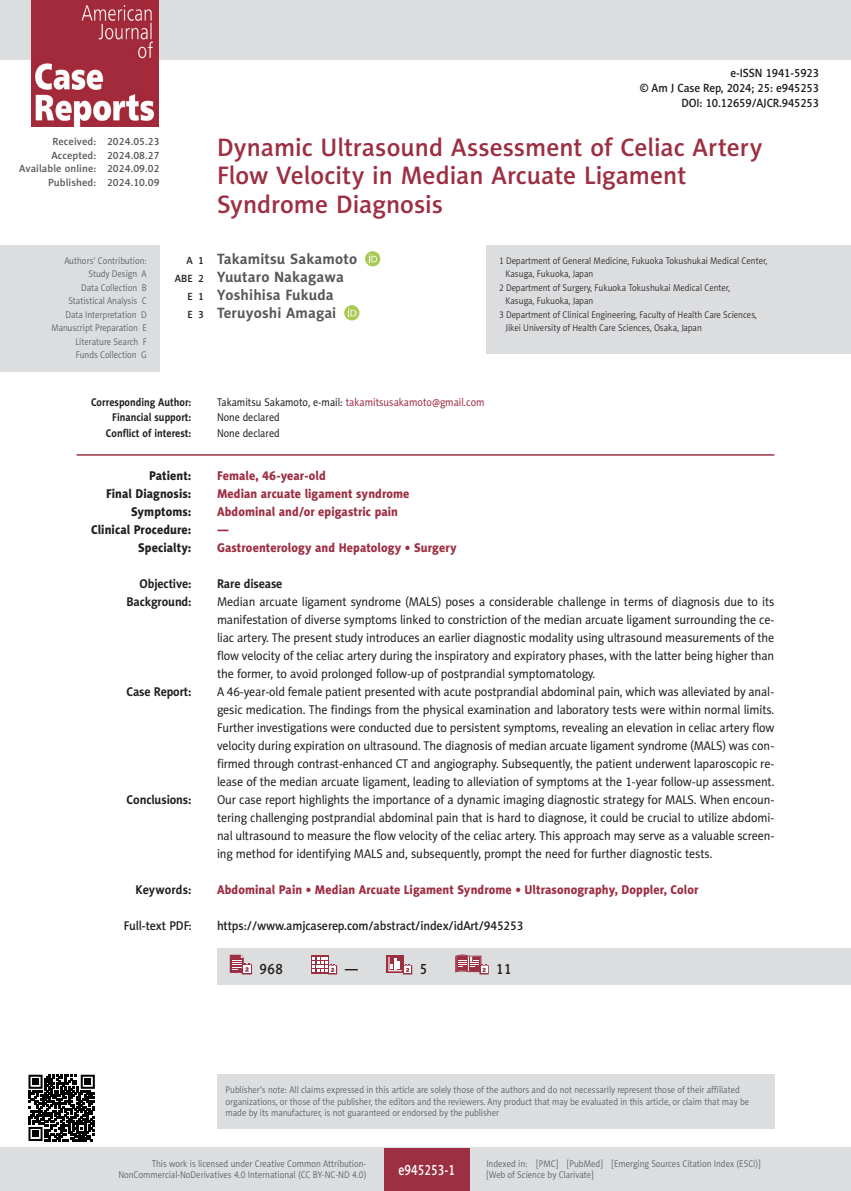
<style>
.page{position:relative;width:851px;height:1191px;background:#fff}
.page>*{position:absolute;margin:0;border:0;box-sizing:border-box;transform-origin:0 0}
.AJCR_Tytul{font:25.5px/28.5px "Naomi Sans EFN Medium";color:#9d2f42}
.AJCR_Autorzy{font:700 15px "Naomi Sans EFN";letter-spacing:.01em;color:#57585a}
.t1{font:15px "Naomi Sans EFN Medium";color:#fff;scale:.8 1}
.AJCR_dane{font:15px "Naomi Sans EFN Medium";color:#231f20;scale:.9 1}
.AJCR_Summary_body{font:12.75px/18px "Naomi Sans EFN";letter-spacing:-.01em;color:#231f20;text-align:justify;scale:.95 1}
.AJCR_keywords{font:12.75px "Naomi Sans EFN Heavy";letter-spacing:.005em;color:#9d2f42;scale:.95 1}
.AJCR_full_text_pdf{font:12.75px "Naomi Sans EFN Medium";letter-spacing:-.01em;color:#231f20;scale:.95 1}
.AJCR_keywords-2{font:12.75px "Naomi Sans EFN Heavy";letter-spacing:.005em;color:#231f20;scale:.95 1}
.AJCR_Summary_body-2{font:700 12.75px "Naomi Sans EFN";letter-spacing:-.01em;color:#231f20;scale:.95 1}
.AJCR_keywords-3{font:700 12.75px "Naomi Sans EFN";letter-spacing:.005em;color:#231f20;scale:.95 1}
.AJCR_full_text_pdf-2{font:12px "Naomi Sans EFN Medium";letter-spacing:-.01em;color:#231f20;scale:.95 1}
.AJCR_Adres{font:700 11.25px "Naomi Sans EFN";color:#231f20;scale:.9 1}
.AJCR_Adres-2{font:11.25px "Naomi Sans EFN";color:#9d2f42;scale:.9 1}
.AJCR_Adres-3{font:11.25px "Naomi Sans EFN";color:#231f20;scale:.9 1}
.t2{font:10.5px "Naomi Sans EFN Medium";letter-spacing:.01em;color:#57585a}
.AJCR_pagina_indeksy{font:9.75px/11.2px "Naomi Sans EFN Light";color:#57585a;scale:.9 1}
.AJCR_Afiliacja{font:9.75px/13.5px "Naomi Sans EFN Light";color:#231f20;scale:.9 1}
.s1{font-family:"Naomi Sans EFN Medium";font-weight:400;font-size:10.5px;color:#231f20}
.s2{color:#231f20}
</style>
<div class="page">
<div style="left:217px;top:948px;width:633px;height:36px;background:#dcdddf"></div>
<svg style="left:230px;top:954px;width:22px;height:20px"></svg>
<svg style="left:311px;top:955px;width:17px;height:18px"></svg>
<svg style="left:313px;top:956px;width:24px;height:18px"></svg>
<div style="left:386px;top:955px;width:18px;height:18px;background:#9d2f42"></div>
<svg style="left:388px;top:957px;width:24px;height:17px"></svg>
<svg style="left:455px;top:954px;width:33px;height:20px"></svg>
<hr style="left:77px;top:454px;width:697px;height:2px;background:#9d2f42">
<div style="left:365px;top:251px;width:15px;height:15px;background:#a9cb55;border-radius:50%"></div>
<svg style="left:369px;top:254px;width:8px;height:8px"></svg>
<div style="left:344px;top:305px;width:15px;height:15px;background:#a9cb55;border-radius:50%"></div>
<svg style="left:348px;top:308px;width:8px;height:8px"></svg>
<div style="left:0;top:246px;width:159px;height:126px;background:#dcdddf"></div>
<div style="left:486px;top:246px;width:364px;height:108px;background:#dcdddf"></div>
<svg style="left:28px;top:1074px;width:67px;height:67px"></svg>
<div style="left:217px;top:1074px;width:557px;height:54px;background:#dcdddf"></div>
<div style="left:0;top:0;width:850px;height:60px;background:#dcdddf"></div>
<img style="left:32px;top:0;width:127px;height:127px">
<div style="left:0;top:1148px;width:850px;height:43px;background:#dcdddf"></div>
<div style="left:384px;top:1147px;width:85px;height:43px;background:#9d2f42"></div>
<p class="t2" style="left:52px;top:136px;width:109px">Received: 2024.05.23</p>
<p class="t2" style="left:51px;top:149px;width:110px">Accepted: 2024.08.27</p>
<p class="t2" style="left:19px;top:163px;width:142px">Available online: 2024.09.02</p>
<p class="t2" style="left:48px;top:176px;width:113px">Published: 2024.10.09</p>
<p class="AJCR_pagina_indeksy" style="left:64px;top:255px;width:93px">Authors’ Contribution:</p>
<p class="AJCR_pagina_indeksy" style="left:88px;top:268px;width:66px">Study Design A</p>
<p class="AJCR_pagina_indeksy" style="left:81px;top:282px;width:74px">Data Collection B</p>
<p class="AJCR_pagina_indeksy" style="left:68px;top:295px;width:89px">Statistical Analysis C</p>
<p class="AJCR_pagina_indeksy" style="left:65px;top:309px;width:92px">Data Interpretation D</p>
<p class="AJCR_pagina_indeksy" style="left:51px;top:322px;width:107px">Manuscript Preparation E</p>
<p class="AJCR_pagina_indeksy" style="left:75px;top:336px;width:81px">Literature Search F</p>
<p class="AJCR_pagina_indeksy" style="left:76px;top:349px;width:80px">Funds Collection G</p>
<p class="AJCR_full_text_pdf-2" style="left:730px;top:66px;width:95px">e-ISSN 1941-5923</p>
<p class="AJCR_full_text_pdf-2" style="left:639px;top:81px;width:190px">© Am J Case Rep, 2024; 25: e945253</p>
<p class="AJCR_full_text_pdf-2" style="left:681px;top:96px;width:146px">DOI: 10.12659/AJCR.945253</p>
<p class="AJCR_Tytul" style="left:217px;top:133px;width:547px">Dynamic Ultrasound Assessment of Celiac Artery<br>Flow Velocity in Median Arcuate Ligament<br>Syndrome Diagnosis</p>
<p class="AJCR_Autorzy" style="left:186px;top:250px;width:172px"><span class="s1">A 1</span> Takamitsu Sakamoto</p>
<p class="AJCR_Autorzy" style="left:175px;top:268px;width:170px"><span class="s1">ABE 2</span> Yuutaro Nakagawa</p>
<p class="AJCR_Autorzy" style="left:187px;top:286px;width:148px"><span class="s1">E 1</span> Yoshihisa Fukuda</p>
<p class="AJCR_Autorzy" style="left:187px;top:304px;width:150px"><span class="s1">E 3</span> Teruyoshi Amagai</p>
<p class="AJCR_Afiliacja" style="left:505px;top:254px;width:292px;text-indent:-6px">1 Department of General Medicine, Fukuoka Tokushukai Medical Center,<br>Kasuga, Fukuoka, Japan</p>
<p class="AJCR_Afiliacja" style="left:505px;top:281px;width:251px;text-indent:-6px">2 Department of Surgery, Fukuoka Tokushukai Medical Center,<br>Kasuga, Fukuoka, Japan</p>
<p class="AJCR_Afiliacja" style="left:505px;top:308px;width:281px;text-indent:-6px">3 Department of Clinical Engineering, Faculty of Health Care Sciences,<br>Jikei University of Health Care Sciences, Osaka, Japan</p>
<p class="AJCR_Adres" style="left:91px;top:395px;width:113px">Corresponding Author:</p>
<p class="AJCR_Adres-2" style="left:217px;top:395px;width:299px"><span class="s2">Takamitsu Sakamoto, e-mail:</span> takamitsusakamoto@gmail.com</p>
<p class="AJCR_Adres" style="left:112px;top:411px;width:89px">Financial support:</p>
<p class="AJCR_Adres-3" style="left:217px;top:411px;width:71px">None declared</p>
<p class="AJCR_Adres" style="left:106px;top:427px;width:97px">Conflict of interest:</p>
<p class="AJCR_Adres-3" style="left:217px;top:427px;width:71px">None declared</p>
<p class="AJCR_keywords-2" style="left:149px;top:468px;width:46px">Patient:</p>
<p class="AJCR_keywords" style="left:217px;top:468px;width:116px">Female, 46-year-old</p>
<p class="AJCR_keywords-2" style="left:106px;top:486px;width:91px">Final Diagnosis:</p>
<p class="AJCR_keywords" style="left:217px;top:486px;width:204px">Median arcuate ligament syndrome</p>
<p class="AJCR_keywords-2" style="left:131px;top:504px;width:65px">Symptoms:</p>
<p class="AJCR_keywords" style="left:217px;top:504px;width:192px">Abdominal and/or epigastric pain</p>
<p class="AJCR_keywords-2" style="left:91px;top:522px;width:107px">Clinical Procedure:</p>
<p class="AJCR_keywords" style="left:217px;top:522px;width:14px">—</p>
<p class="AJCR_keywords-2" style="left:138px;top:540px;width:58px">Specialty:</p>
<p class="AJCR_keywords" style="left:217px;top:540px;width:254px">Gastroenterology and Hepatology • Surgery</p>
<p class="AJCR_Summary_body-2" style="left:139px;top:576px;width:56px">Objective:</p>
<p class="AJCR_Summary_body-2" style="left:217px;top:576px;width:70px">Rare disease</p>
<p class="AJCR_Summary_body-2" style="left:126px;top:594px;width:70px">Background:</p>
<p class="AJCR_Summary_body" style="left:217px;top:593px;width:588px">Median arcuate ligament syndrome (MALS) poses a considerable challenge in terms of diagnosis due to its manifestation of diverse symptoms linked to constriction of the median arcuate ligament surrounding the ce&shy;liac artery. The present study introduces an earlier diagnostic modality using ultrasound measurements of the flow velocity of the celiac artery during the inspiratory and expiratory phases, with the latter being higher than the former, to avoid prolonged follow-up of postprandial symptomatology.</p>
<p class="AJCR_Summary_body-2" style="left:126px;top:684px;width:70px">Case Report:</p>
<p class="AJCR_Summary_body" style="left:217px;top:683px;width:588px">A 46-year-old female patient presented with acute postprandial abdominal pain, which was alleviated by anal&shy;gesic medication. The findings from the physical examination and laboratory tests were within normal limits.<br>Further investigations were conducted due to persistent symptoms, revealing an elevation in celiac artery flow velocity during expiration on ultrasound. The diagnosis of median arcuate ligament syndrome (MALS) was con&shy;firmed through contrast-enhanced CT and angiography. Subsequently, the patient underwent laparoscopic re&shy;lease of the median arcuate ligament, leading to alleviation of symptoms at the 1-year follow-up assessment.</p>
<p class="AJCR_Summary_body-2" style="left:127px;top:792px;width:70px">Conclusions:</p>
<p class="AJCR_Summary_body" style="left:217px;top:791px;width:588px">Our case report highlights the importance of a dynamic imaging diagnostic strategy for MALS. When encoun&shy;tering challenging postprandial abdominal pain that is hard to diagnose, it could be crucial to utilize abdomi&shy;nal ultrasound to measure the flow velocity of the celiac artery. This approach may serve as a valuable screen&shy;ing method for identifying MALS and, subsequently, prompt the need for further diagnostic tests.</p>
<p class="AJCR_keywords-3" style="left:135px;top:882px;width:60px">Keywords:</p>
<p class="AJCR_keywords" style="left:217px;top:882px;width:508px">Abdominal Pain • Median Arcuate Ligament Syndrome • Ultrasonography, Doppler, Color</p>
<p class="AJCR_full_text_pdf" style="left:124px;top:918px;width:73px">Full-text PDF:</p>
<p class="AJCR_full_text_pdf" style="left:217px;top:918px;width:324px">https://www.amjcaserep.com/abstract/index/idArt/945253</p>
<p class="AJCR_dane" style="left:259px;top:960px;width:27px">968</p>
<p class="AJCR_dane" style="left:344px;top:960px;width:16px">—</p>
<p class="AJCR_dane" style="left:420px;top:960px;width:10px">5</p>
<p class="AJCR_dane" style="left:496px;top:960px;width:19px">11</p>
<p class="AJCR_pagina_indeksy" style="left:225px;top:1084px;width:583px">Publisher’s note: All claims expressed in this article are solely those of the authors and do not necessarily represent those of their affiliated organizations, or those of the publisher, the editors and the reviewers. Any product that may be evaluated in this article, or claim that may be made by its manufacturer, is not guaranteed or endorsed by the publisher</p>
<p class="AJCR_pagina_indeksy" style="left:118px;top:1158px;width:277px;text-align:right">This work is licensed under Creative Common Attribution-<br>NonCommercial-NoDerivatives 4.0 International (CC BY-NC-ND 4.0)</p>
<p class="t1" style="left:398px;top:1160px;width:72px">e945253-1</p>
<p class="AJCR_pagina_indeksy" style="left:486px;top:1158px;width:306px">Indexed in: [PMC] [PubMed] [Emerging Sources Citation Index (ESCI)] [Web of Science by Clarivate]</p>
</div>
